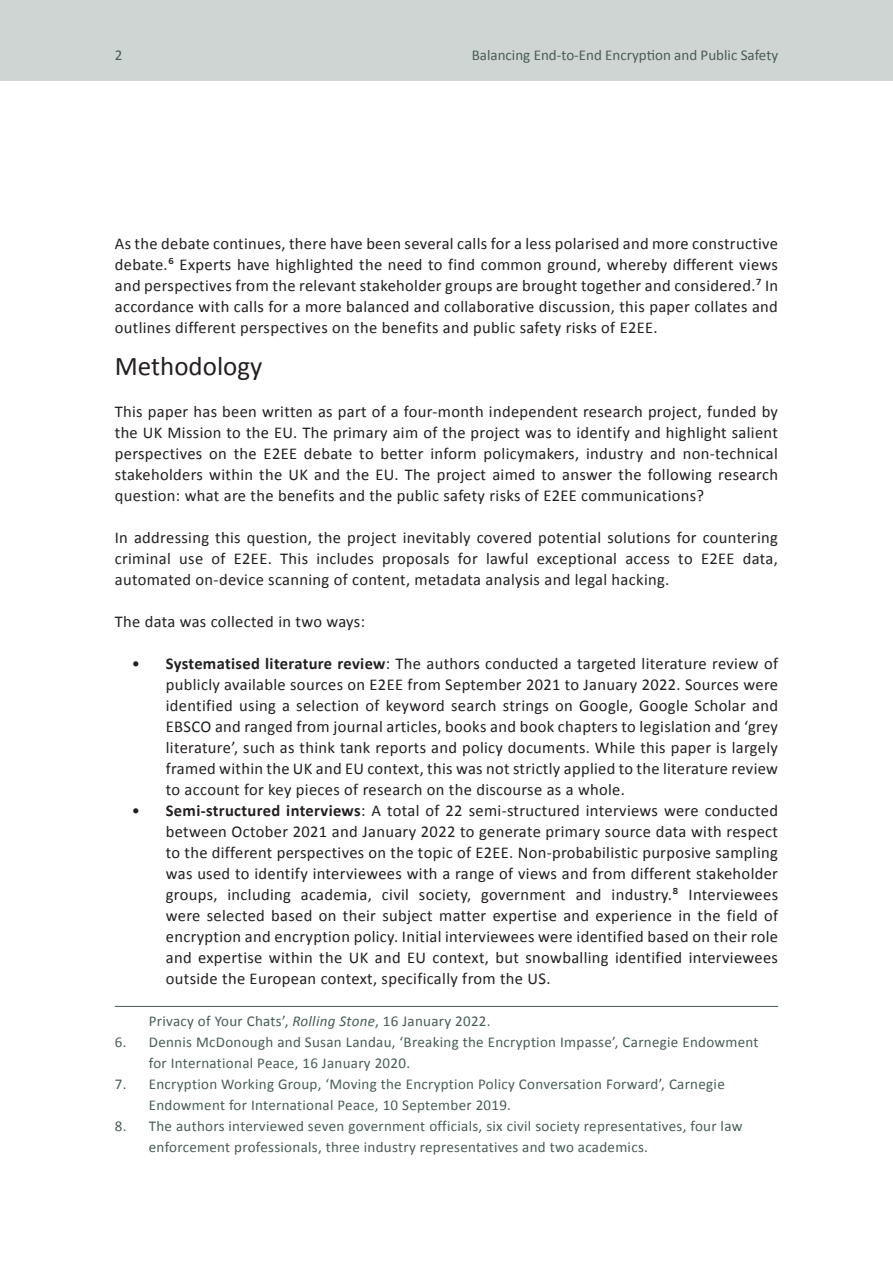
<style>
.page{position:relative;width:893px;height:1263px;background:#fff}
.page>*{position:absolute;margin:0;border:0;box-sizing:border-box;transform-origin:0 0}
.Heading_1{font:27px "Calibri";color:#231f20}
.t1{font:16.5px/21px "Calibri";letter-spacing:.02em;color:#231f20;text-align:justify}
.Footnote_text{font:15px/21px "Calibri";letter-spacing:.02em;color:#495c56}
.Footnote_text-2{font:15px "Calibri";color:#495c56}
.s1{font-weight:700}
.s2{font-style:italic}
</style>
<div class="page">
<div style="left:0;top:0;width:893px;height:81px;background:#cfd5d3"></div>
<hr style="left:115px;top:1006px;width:663px;height:1px;background:#495c56">
<p class="Footnote_text" style="left:115px;top:44px;width:9px">2</p>
<p class="Footnote_text-2" style="left:472px;top:44px;width:308px">Balancing End-to-End Encryption and Public Safety</p>
<p class="t1" style="left:115px;top:232px;width:665px">As the debate continues, there have been several calls for a less polarised and more constructive debate.6 Experts have highlighted the need to find common ground, whereby different views and perspectives from the relevant stakeholder groups are brought together and considered.7 In accordance with calls for a more balanced and collaborative discussion, this paper collates and outlines different perspectives on the benefits and public safety risks of E2EE.</p>
<p class="Heading_1" style="left:115px;top:347px;width:149px">Methodology</p>
<p class="t1" style="left:115px;top:400px;width:665px">This paper has been written as part of a four-month independent research project, funded by the UK Mission to the EU. The primary aim of the project was to identify and highlight salient perspectives on the E2EE debate to better inform policymakers, industry and non-technical stakeholders within the UK and the EU. The project aimed to answer the following research question: what are the benefits and the public safety risks of E2EE communications?</p>
<p class="t1" style="left:115px;top:526px;width:665px">In addressing this question, the project inevitably covered potential solutions for countering criminal use of E2EE. This includes proposals for lawful exceptional access to E2EE data, automated on-device scanning of content, metadata analysis and legal hacking.</p>
<p class="t1" style="left:115px;top:610px;width:252px">The data was collected in two ways:</p>
<p class="t1" style="left:166px;top:652px;width:614px;text-indent:-34px">• <span class="s1">Systematised literature review</span>: The authors conducted a targeted literature review of publicly available sources on E2EE from September 2021 to January 2022. Sources were identified using a selection of keyword search strings on Google, Google Scholar and EBSCO and ranged from journal articles, books and book chapters to legislation and ‘grey literature’, such as think tank reports and policy documents. While this paper is largely framed within the UK and EU context, this was not strictly applied to the literature review to account for key pieces of research on the discourse as a whole.</p>
<p class="t1" style="left:166px;top:799px;width:614px;text-indent:-34px">• <span class="s1">Semi-structured interviews</span>: A total of 22 semi-structured interviews were conducted between October 2021 and January 2022 to generate primary source data with respect to the different perspectives on the topic of E2EE. Non-probabilistic purposive sampling was used to identify interviewees with a range of views and from different stakeholder groups, including academia, civil society, government and industry.8 Interviewees were selected based on their subject matter expertise and experience in the field of encryption and encryption policy. Initial interviewees were identified based on their role and expertise within the UK and EU context, but snowballing identified interviewees outside the European context, specifically from the US.</p>
<p class="Footnote_text" style="left:149px;top:1010px;width:343px">Privacy of Your Chats’, <span class="s2">Rolling Stone</span>, 16 January 2022.</p>
<p class="Footnote_text" style="left:149px;top:1031px;width:611px;text-indent:-34px">6. Dennis McDonough and Susan Landau, ‘Breaking the Encryption Impasse’, Carnegie Endowment for International Peace, 16 January 2020.</p>
<p class="Footnote_text" style="left:149px;top:1073px;width:577px;text-indent:-34px">7. Encryption Working Group, ‘Moving the Encryption Policy Conversation Forward’, Carnegie<br>Endowment for International Peace, 10 September 2019.</p>
<p class="Footnote_text" style="left:149px;top:1115px;width:595px;text-indent:-34px">8. The authors interviewed seven government officials, six civil society representatives, four law enforcement professionals, three industry representatives and two academics.</p>
</div>
